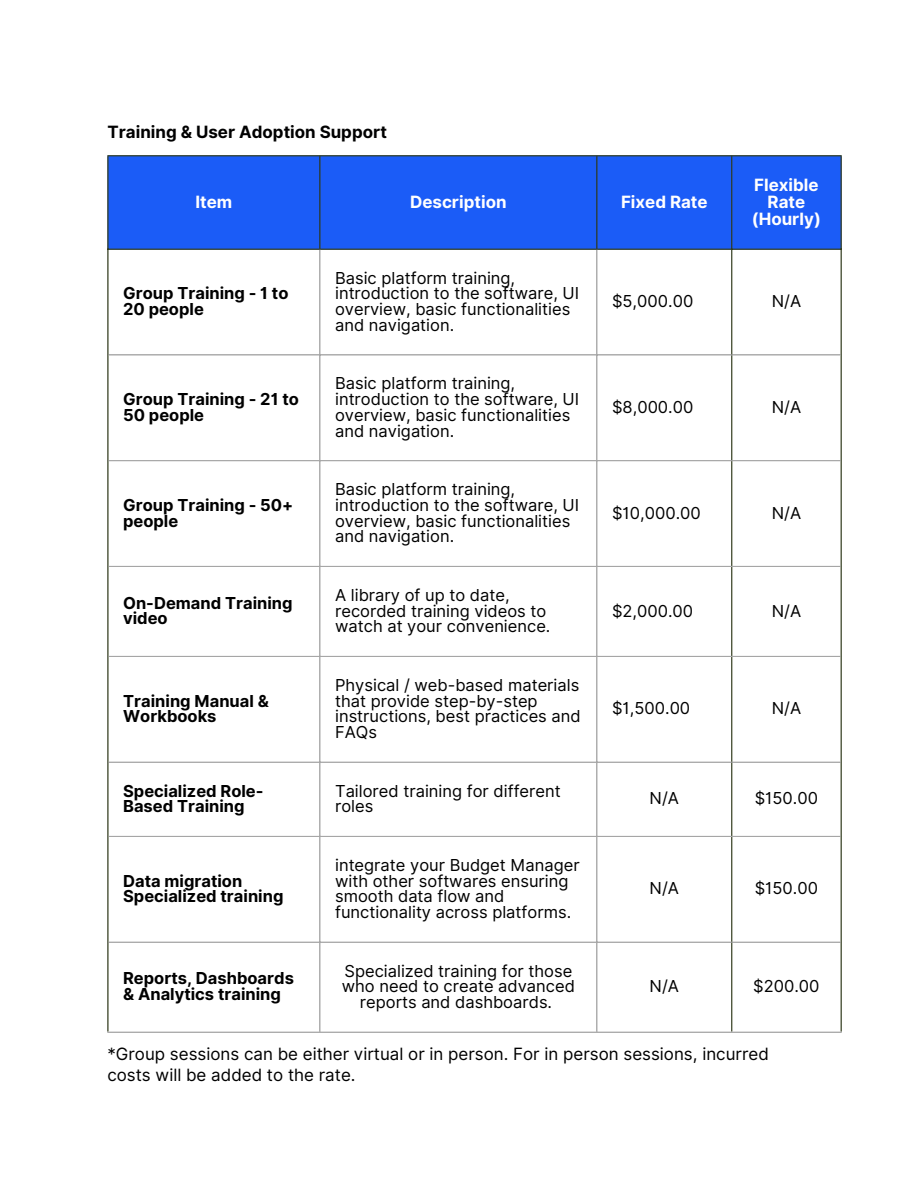
<style>
.page{position:relative;width:918px;height:1188px;background:#fff}
.page>*{position:absolute;margin:0;border:0;box-sizing:border-box;transform-origin:0 0}
.t1{font:16.95px/21.1px "Inter";color:#000001}
.t2{font:700 16.95px/16.8px "Inter";color:#fff;text-align:center}
.t3{font:700 16.95px "Inter";color:#000001}
.t4{font:16.5px/15.8px "Inter";color:#000}
.t5{font:700 16.5px/15.8px "Inter";color:#000}
</style>
<div class="page">
<div style="left:109px;top:156px;width:732px;height:93px;background:#1b5cf7"></div>
<hr style="left:107px;top:156px;width:2px;height:876px;background:#323d1c">
<hr style="left:319px;top:156px;width:1px;height:93px;background:#323d1c">
<hr style="left:596px;top:156px;width:1px;height:93px;background:#323d1c">
<hr style="left:731px;top:156px;width:1px;height:876px;background:#323d1c">
<hr style="left:841px;top:156px;width:1px;height:876px;background:#323d1c">
<hr style="left:107px;top:155px;width:735px;height:1px;background:#323d1c">
<hr style="left:107px;top:249px;width:735px;height:1px;background:#323d1c">
<hr style="left:319px;top:250px;width:1px;height:782px;background:#a6a6a6">
<hr style="left:596px;top:250px;width:1px;height:782px;background:#a6a6a6">
<hr style="left:109px;top:354px;width:732px;height:2px;background:#a6a6a6">
<hr style="left:109px;top:460px;width:732px;height:1px;background:#a6a6a6">
<hr style="left:109px;top:566px;width:732px;height:1px;background:#a6a6a6">
<hr style="left:109px;top:656px;width:732px;height:1px;background:#a6a6a6">
<hr style="left:109px;top:762px;width:732px;height:1px;background:#a6a6a6">
<hr style="left:109px;top:836px;width:732px;height:1px;background:#a6a6a6">
<hr style="left:109px;top:942px;width:732px;height:1px;background:#a6a6a6">
<hr style="left:107px;top:1032px;width:735px;height:1px;background:#a6a6a6">
<p class="t3" style="left:107px;top:122px;width:281px">Training &amp; User Adoption Support</p>
<p class="t2" style="left:195px;top:194px;width:38px">Item</p>
<p class="t2" style="left:410px;top:194px;width:98px">Description</p>
<p class="t2" style="left:621px;top:194px;width:88px">Fixed Rate</p>
<p class="t2" style="left:752px;top:177px;width:71px">Flexible<br>Rate (Hourly)</p>
<p class="t5" style="left:123px;top:285px;width:167px">Group Training - 1 to<br>20 people</p>
<p class="t5" style="left:123px;top:391px;width:177px">Group Training - 21 to<br>50 people</p>
<p class="t5" style="left:123px;top:497px;width:172px">Group Training - 50+ people</p>
<p class="t4" style="left:335px;top:270px;width:246px">Basic platform training, introduction to the software, UI overview, basic functionalities and navigation.</p>
<p class="t4" style="left:335px;top:375px;width:246px">Basic platform training, introduction to the software, UI overview, basic functionalities and navigation.</p>
<p class="t4" style="left:335px;top:481px;width:246px">Basic platform training, introduction to the software, UI overview, basic functionalities and navigation.</p>
<p class="t5" style="left:123px;top:595px;width:171px">On-Demand Training video</p>
<p class="t4" style="left:335px;top:587px;width:217px">A library of up to date, recorded training videos to watch at your convenience.</p>
<p class="t5" style="left:123px;top:693px;width:147px">Training Manual &amp;<br>Workbooks</p>
<p class="t4" style="left:335px;top:677px;width:247px">Physical / web-based materials that provide step-by-step instructions, best practices and<br>FAQs</p>
<p class="t4" style="left:612px;top:293px;width:83px">$5,000.00</p>
<p class="t4" style="left:772px;top:293px;width:31px">N/A</p>
<p class="t4" style="left:612px;top:399px;width:83px">$8,000.00</p>
<p class="t4" style="left:772px;top:399px;width:31px">N/A</p>
<p class="t4" style="left:612px;top:505px;width:90px">$10,000.00</p>
<p class="t4" style="left:772px;top:505px;width:31px">N/A</p>
<p class="t4" style="left:612px;top:603px;width:83px">$2,000.00</p>
<p class="t4" style="left:772px;top:603px;width:31px">N/A</p>
<p class="t4" style="left:612px;top:700px;width:80px">$1,500.00</p>
<p class="t4" style="left:772px;top:700px;width:31px">N/A</p>
<p class="t5" style="left:123px;top:783px;width:142px">Specialized Role-<br>Based Training</p>
<p class="t4" style="left:335px;top:783px;width:227px">Tailored training for different roles</p>
<p class="t4" style="left:650px;top:790px;width:31px">N/A</p>
<p class="t4" style="left:755px;top:790px;width:65px">$150.00</p>
<p class="t5" style="left:123px;top:873px;width:162px">Data migration<br>Specialized training</p>
<p class="t4" style="left:335px;top:857px;width:246px">integrate your Budget Manager with other softwares ensuring smooth data flow and functionality across platforms.</p>
<p class="t5" style="left:123px;top:970px;width:172px">Reports, Dashboards &amp; Analytics training</p>
<p class="t4" style="left:342px;top:963px;width:235px;text-align:center">Specialized training for those who need to create advanced reports and dashboards.</p>
<p class="t4" style="left:650px;top:880px;width:31px">N/A</p>
<p class="t4" style="left:755px;top:880px;width:65px">$150.00</p>
<p class="t4" style="left:650px;top:978px;width:31px">N/A</p>
<p class="t4" style="left:753px;top:978px;width:68px">$200.00</p>
<p class="t1" style="left:107px;top:1043px;width:663px">*Group sessions can be either virtual or in person. For in person sessions, incurred costs will be added to the rate.</p>
</div>
